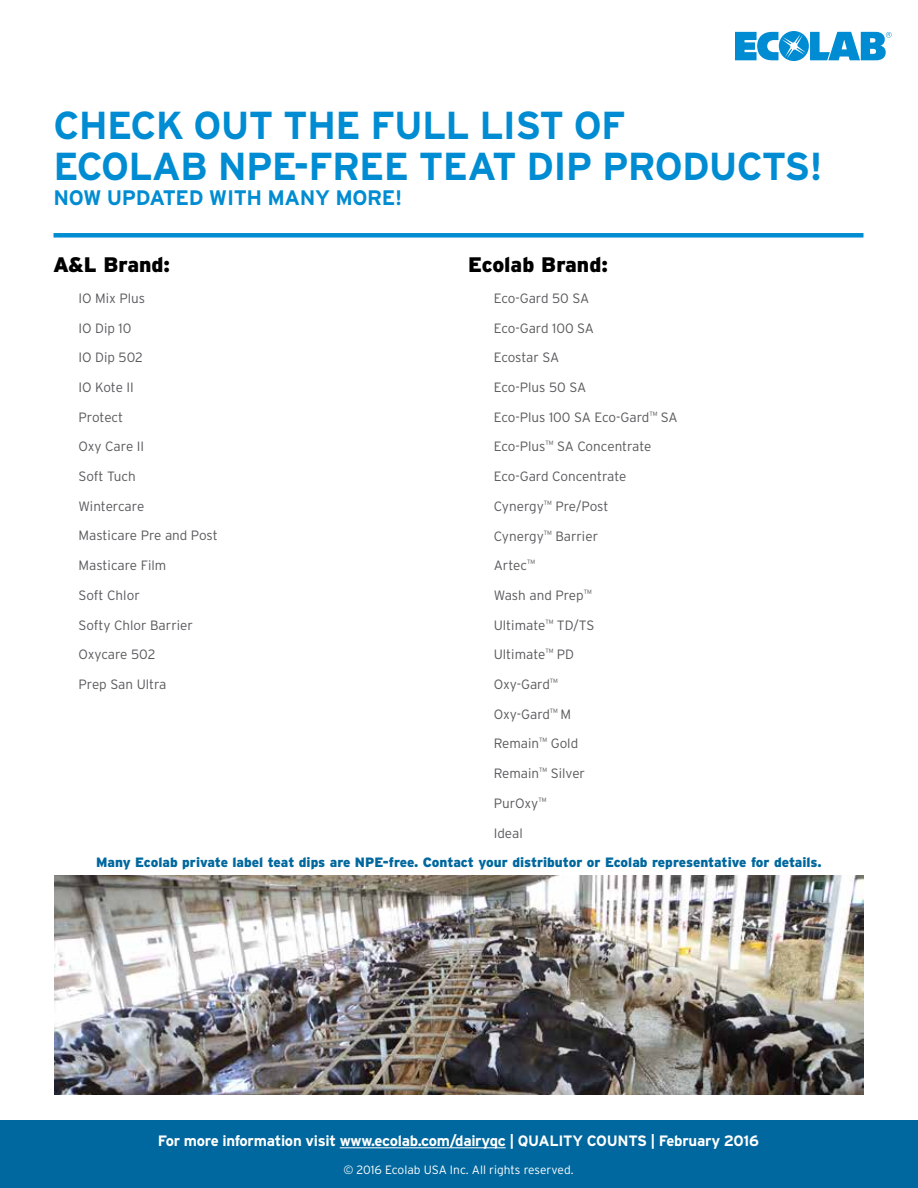
<style>
.page{position:relative;width:918px;height:1188px;background:#fff}
.page>*{position:absolute;margin:0;border:0;box-sizing:border-box;transform-origin:0 0}
.t1{font:700 39px/40.5px "Interstate";letter-spacing:-.02em;color:#008cd2}
.t2{font:700 21px "Interstate";letter-spacing:-.02em;color:#008cd2}
.t3{font:900 21px "Interstate";color:#000}
.t4{font:700 15px "Interstate";letter-spacing:-.02em;color:#fff}
.t5{font:300 13.5px/29.7px "Interstate";color:#58595b}
.t6{font:900 13.5px "Interstate";color:#00689e}
.t7{font:300 12px "Interstate";color:#fff}
</style>
<div class="page">
<svg style="left:735px;top:31px;width:157px;height:30px"></svg>
<div style="left:0;top:1120px;width:918px;height:68px;background:#00689e"></div>
<hr style="left:340px;top:1148px;width:166px;height:1px;background:#fff">
<div style="left:54px;top:233px;width:810px;height:5px;background:#008cd2"></div>
<img style="left:54px;top:876px;width:810px;height:218px">
<h1 class="t1" style="left:54px;top:105px;width:771px">CHECK OUT THE FULL LIST OF<br>ECOLAB NPE-FREE TEAT DIP PRODUCTS!</h1>
<h2 class="t2" style="left:54px;top:186px;width:350px">NOW UPDATED WITH MANY MORE!</h2>
<h2 class="t3" style="left:53px;top:252px;width:119px">A&amp;L Brand:</h2>
<p class="t5" style="left:79px;top:283px;width:68px">IO Mix Plus<br>IO Dip 10<br>IO Dip 502</p>
<p class="t5" style="left:79px;top:372px;width:67px">IO Kote II<br>Protect<br>Oxy Care II<br>Soft Tuch<br>Wintercare</p>
<p class="t5" style="left:79px;top:521px;width:141px">Masticare Pre and Post<br>Masticare Film<br>Soft Chlor</p>
<p class="t5" style="left:79px;top:610px;width:116px">Softy Chlor Barrier</p>
<p class="t5" style="left:79px;top:639px;width:90px">Oxycare 502<br>Prep San Ultra</p>
<h2 class="t3" style="left:468px;top:252px;width:141px">Ecolab Brand:</h2>
<p class="t5" style="left:494px;top:283px;width:102px">Eco-Gard 50 SA<br>Eco-Gard 100 SA<br>Ecostar SA</p>
<p class="t5" style="left:494px;top:372px;width:186px">Eco-Plus 50 SA<br>Eco-Plus 100 SA Eco-Gard<sup>™</sup> SA<br>Eco-Plus<sup>™</sup> SA Concentrate<br>Eco-Gard Concentrate</p>
<p class="t5" style="left:494px;top:491px;width:116px">Cynergy<sup>™</sup> Pre/Post</p>
<p class="t5" style="left:494px;top:521px;width:106px">Cynergy<sup>™</sup> Barrier</p>
<p class="t5" style="left:494px;top:551px;width:100px">Artec<sup>™<br></sup>Wash and Prep<sup>™</sup></p>
<p class="t5" style="left:494px;top:610px;width:102px">Ultimate<sup>™</sup> TD/TS<br>Ultimate<sup>™</sup> PD<br>Oxy-Gard<sup>™</sup></p>
<p class="t5" style="left:494px;top:699px;width:86px">Oxy-Gard<sup>™</sup> M<br>Remain<sup>™</sup> Gold</p>
<p class="t5" style="left:494px;top:758px;width:93px">Remain<sup>™</sup> Silver</p>
<p class="t5" style="left:494px;top:788px;width:54px">PurOxy<sup>™<br></sup>Ideal</p>
<p class="t6" style="left:96px;top:855px;width:727px">Many Ecolab private label teat dips are NPE-free. Contact your distributor or Ecolab representative for details.</p>
<p class="t4" style="left:158px;top:1132px;width:603px">For more information visit www.ecolab.com/dairyqc | QUALITY COUNTS | February 2016</p>
<p class="t7" style="left:343px;top:1163px;width:232px">© 2016 Ecolab USA Inc. All rights reserved.</p>
</div>
